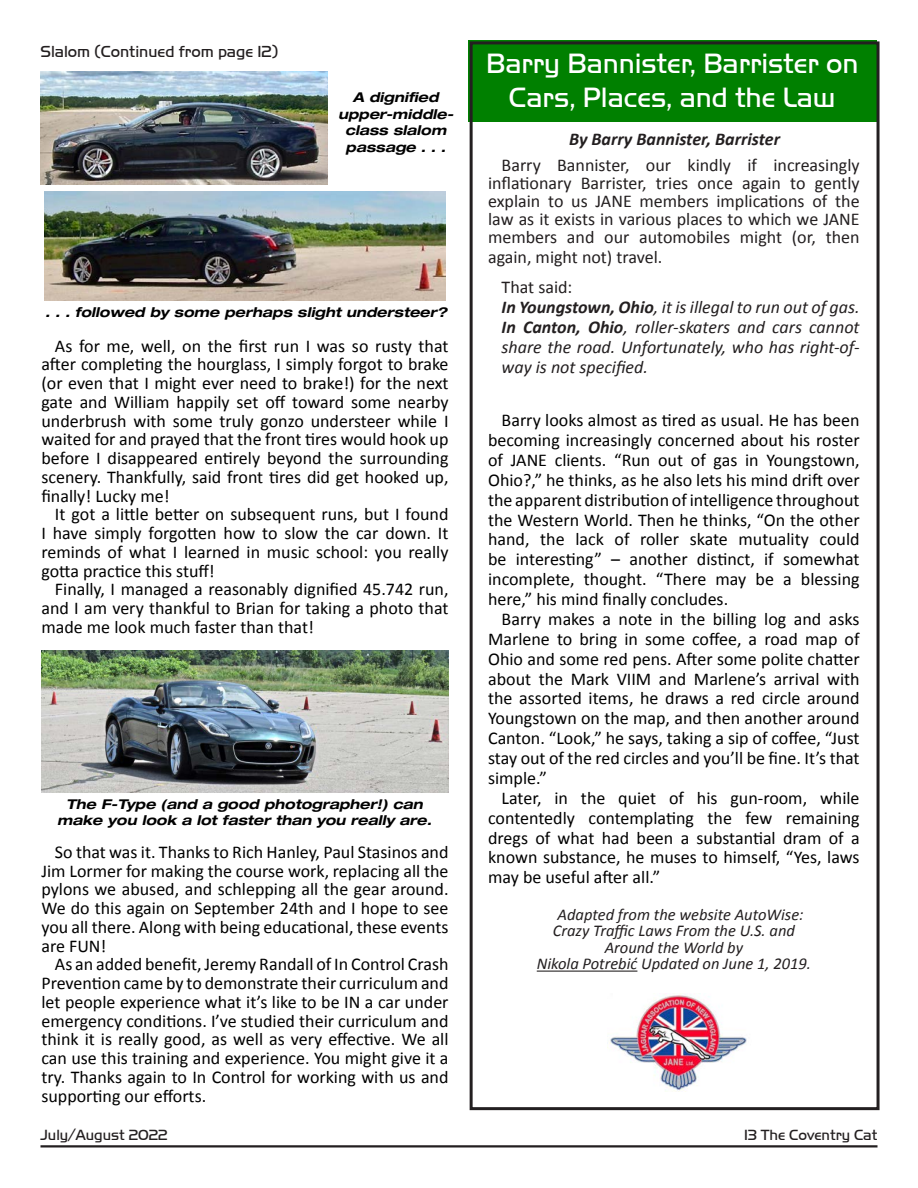
<style>
.page{position:relative;width:918px;height:1188px;background:#fff}
.page>*{position:absolute;margin:0;border:0;box-sizing:border-box;transform-origin:0 0}
.t1{font:28.8px/34.7px "Handel Got D Ligh";color:#fff;text-align:center}
.Article_Text{font:18px/18.8px "Calibri";color:#000;text-align:justify}
.Article_Text-2{font:18px/18px "Calibri";color:#231f20;text-align:justify}
.Article_Text-3{font:italic 18px/19.8px "Calibri";color:#231f20;text-align:justify}
.t2{font:italic 700 18px "Calibri";color:#231f20}
.Article_Text-4{font:italic 16.5px "Calibri";color:#231f20}
.t3{font:16.5px "Handel Got D Ligh";color:#231f20}
.t4{font:15.3px "Handel Got D Ligh";color:#231f20}
.Article_Text-5{font:italic 700 expanded 13.5px/16.5px "Helvetica Neue LT Std";color:#000;text-align:center}
.s1{font-weight:700}
</style>
<div class="page">
<img style="left:40px;top:72px;width:288px;height:112px">
<img style="left:45px;top:191px;width:401px;height:110px">
<img style="left:41px;top:650px;width:408px;height:142px">
<hr style="left:537px;top:971px;width:100px;height:1px;background:#231f20">
<div style="left:468px;top:40px;width:409px;height:82px;background:#008000"></div>
<div style="left:470px;top:41px;width:410px;height:1069px;border:3px solid #231f20"></div>
<hr style="left:40px;top:1145px;width:838px;height:3px;background:#231f20">
<img style="left:609px;top:995px;width:138px;height:97px">
<p class="t3" style="left:40px;top:42px;width:239px">Slalom (Continued from page 12)</p>
<p class="Article_Text-5" style="left:338px;top:89px;width:117px">A dignified upper-middle&shy;class slalom passage . . .</p>
<p class="Article_Text-5" style="left:45px;top:304px;width:404px">. . . followed by some perhaps slight understeer?</p>
<p class="Article_Text" style="left:41px;top:336px;width:409px;text-indent:14px">As for me, well, on the first run I was so rusty that after completing the hourglass, I simply forgot to brake (or even that I might ever need to brake!) for the next gate and William happily set off toward some nearby underbrush with some truly gonzo understeer while I waited for and prayed that the front tires would hook up before I disappeared entirely beyond the surrounding scenery. Thankfully, said front tires did get hooked up, finally! Lucky me!</p>
<p class="Article_Text" style="left:41px;top:504px;width:409px;text-indent:14px">It got a little better on subsequent runs, but I found I have simply forgotten how to slow the car down. It reminds of what I learned in music school: you really gotta practice this stuff!</p>
<p class="Article_Text" style="left:41px;top:579px;width:409px;text-indent:14px">Finally, I managed a reasonably dignified 45.742 run, and I am very thankful to Brian for taking a photo that made me look much faster than that!</p>
<p class="Article_Text-5" style="left:57px;top:796px;width:376px">The F-Type (and a good photographer!) can make you look a lot faster than you really are.</p>
<p class="Article_Text" style="left:41px;top:842px;width:409px;text-indent:14px">So that was it. Thanks to Rich Hanley, Paul Stasinos and Jim Lormer for making the course work, replacing all the pylons we abused, and schlepping all the gear around.<br>We do this again on September 24th and I hope to see you all there. Along with being educational, these events are FUN!</p>
<p class="Article_Text" style="left:41px;top:954px;width:409px;text-indent:14px">As an added benefit, Jeremy Randall of In Control Crash Prevention came by to demonstrate their curriculum and let people experience what it’s like to be IN a car under emergency conditions. I’ve studied their curriculum and think it is really good, as well as very effective. We all can use this training and experience. You might give it a try. Thanks again to In Control for working with us and supporting our efforts.</p>
<p class="t1" style="left:486px;top:46px;width:374px">Barry Bannister, Barrister on<br>Cars, Places, and the Law</p>
<p class="t2" style="left:569px;top:128px;width:212px">By Barry Bannister, Barrister</p>
<p class="Article_Text-2" style="left:488px;top:156px;width:373px;text-indent:14px">Barry Bannister, our kindly if increasingly inflationary Barrister, tries once again to gently explain to us JANE members implications of the law as it exists in various places to which we JANE members and our automobiles might (or, then</p>
<p class="Article_Text-2" style="left:488px;top:248px;width:176px">again, might not) travel.</p>
<p class="Article_Text-2" style="left:502px;top:278px;width:72px">That said:</p>
<p class="Article_Text-3" style="left:502px;top:297px;width:359px"><span class="s1">In Youngstown, Ohio</span>, it is illegal to run out of gas.</p>
<p class="Article_Text-3" style="left:502px;top:317px;width:360px"><span class="s1">In Canton, Ohio</span>, roller-skaters and cars cannot share the road. Unfortunately, who has right-of&shy;way is not specified.</p>
<p class="Article_Text" style="left:488px;top:410px;width:373px;line-height:19.8px;text-indent:14px">Barry looks almost as tired as usual. He has been becoming increasingly concerned about his roster of JANE clients. “Run out of gas in Youngstown, Ohio?,” he thinks, as he also lets his mind drift over the apparent distribution of intelligence throughout the Western World. Then he thinks, “On the other hand, the lack of roller skate mutuality could be interesting” – another distinct, if somewhat incomplete, thought. “There may be a blessing here,” his mind finally concludes.</p>
<p class="Article_Text" style="left:488px;top:609px;width:373px;line-height:19.8px;text-indent:14px">Barry makes a note in the billing log and asks Marlene to bring in some coffee, a road map of Ohio and some red pens. After some polite chatter about the Mark VIIM and Marlene’s arrival with the assorted items, he draws a red circle around Youngstown on the map, and then another around Canton. “Look,” he says, taking a sip of coffee, “Just stay out of the red circles and you’ll be fine. It’s that simple.”</p>
<p class="Article_Text" style="left:488px;top:787px;width:373px;line-height:19.8px;text-indent:14px">Later, in the quiet of his gun-room, while contentedly contemplating the few remaining dregs of what had been a substantial dram of a known substance, he muses to himself, “Yes, laws may be useful after all.”</p>
<p class="Article_Text-4" style="left:558px;top:903px;width:248px">Adapted from the website AutoWise:</p>
<p class="Article_Text-4" style="left:553px;top:919px;width:244px">Crazy Traffic Laws From the U.S. and</p>
<p class="Article_Text-4" style="left:605px;top:936px;width:140px">Around the World by</p>
<p class="Article_Text-4" style="left:537px;top:952px;width:276px">Nikola Potrebić Updated on June 1, 2019.</p>
<p class="t4" style="left:40px;top:1126px;width:129px">July/August 2022</p>
<p class="t4" style="left:744px;top:1126px;width:135px">13 The Coventry Cat</p>
</div>
